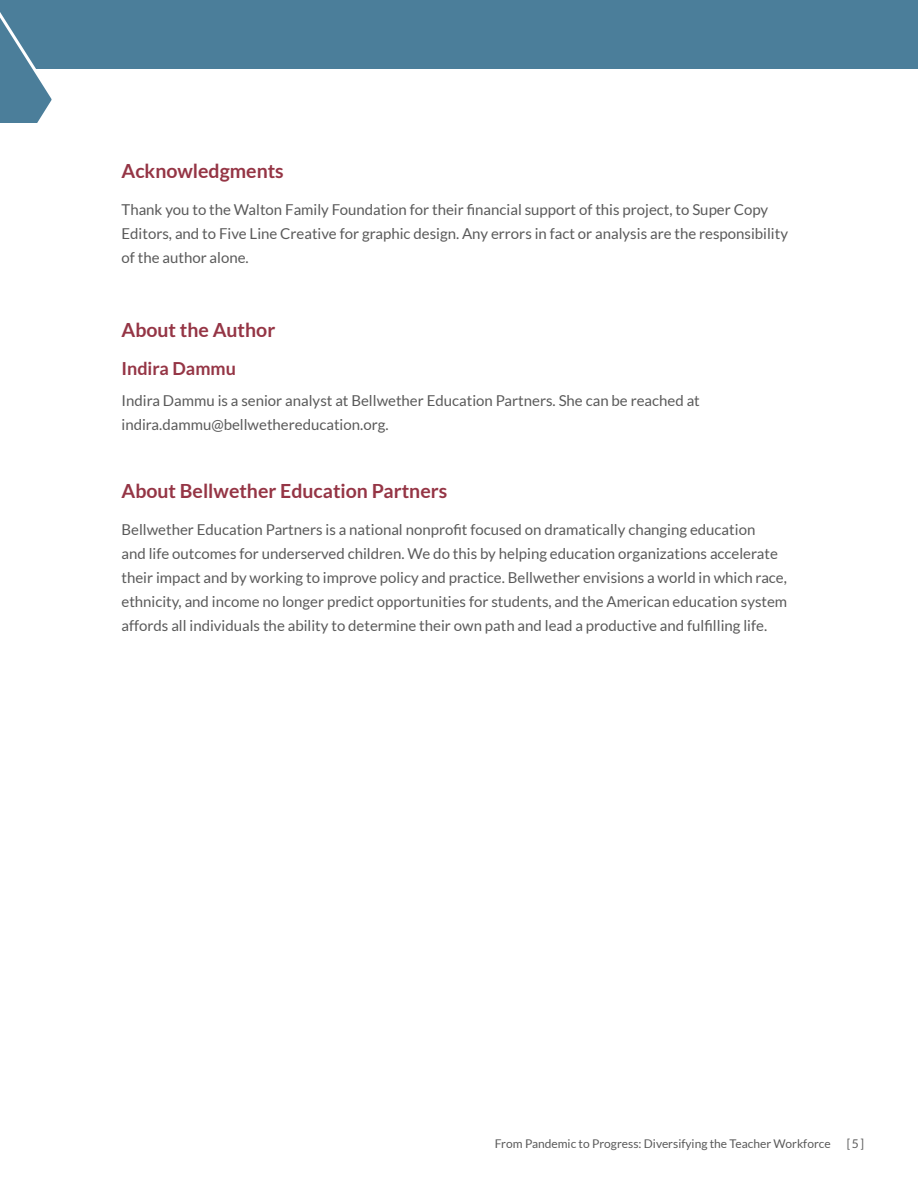
<style>
.page{position:relative;width:918px;height:1188px;background:#fff}
.page>*{position:absolute;margin:0;border:0;box-sizing:border-box;transform-origin:0 0}
.Body_Copy{font:700 19.5px "Lato";color:#953545}
.SectionHeadBrief{font:700 19.5px "Lato";color:#953545}
.Header_2{font:700 18px "Lato";color:#953545}
.Body_Copy-2{font:15px/24px "Lato";color:#5a5a5a}
.t1{font:12px "Lato";color:#5a5a5a}
</style>
<div class="page">
<div style="left:56px;top:0;width:862px;height:69px;background:#4b7e9a"></div>
<svg style="left:0;top:0;width:56px;height:123px;background:#628ea6"></svg>
<p class="Body_Copy" style="left:122px;top:159px;width:164px">Acknowledgments</p>
<p class="Body_Copy-2" style="left:122px;top:198px;width:668px">Thank you to the Walton Family Foundation for their financial support of this project, to Super Copy<br>Editors, and to Five Line Creative for graphic design. Any errors in fact or analysis are the responsibility of the author alone.</p>
<p class="SectionHeadBrief" style="left:122px;top:318px;width:155px">About the Author</p>
<p class="Header_2" style="left:122px;top:358px;width:116px">Indira Dammu</p>
<p class="Body_Copy-2" style="left:122px;top:388px;width:580px">Indira Dammu is a senior analyst at Bellwether Education Partners. She can be reached at indira.dammu@bellwethereducation.org.</p>
<p class="Body_Copy" style="left:122px;top:480px;width:327px">About Bellwether Education Partners</p>
<p class="Body_Copy-2" style="left:122px;top:518px;width:667px">Bellwether Education Partners is a national nonprofit focused on dramatically changing education<br>and life outcomes for underserved children. We do this by helping education organizations accelerate their impact and by working to improve policy and practice. Bellwether envisions a world in which race, ethnicity, and income no longer predict opportunities for students, and the American education system affords all individuals the ability to determine their own path and lead a productive and fulfilling life.</p>
<p class="t1" style="left:495px;top:1136px;width:337px">From Pandemic to Progress: Diversifying the Teacher Workforce</p>
<p class="t1" style="left:847px;top:1136px;width:19px">[5]</p>
</div>
